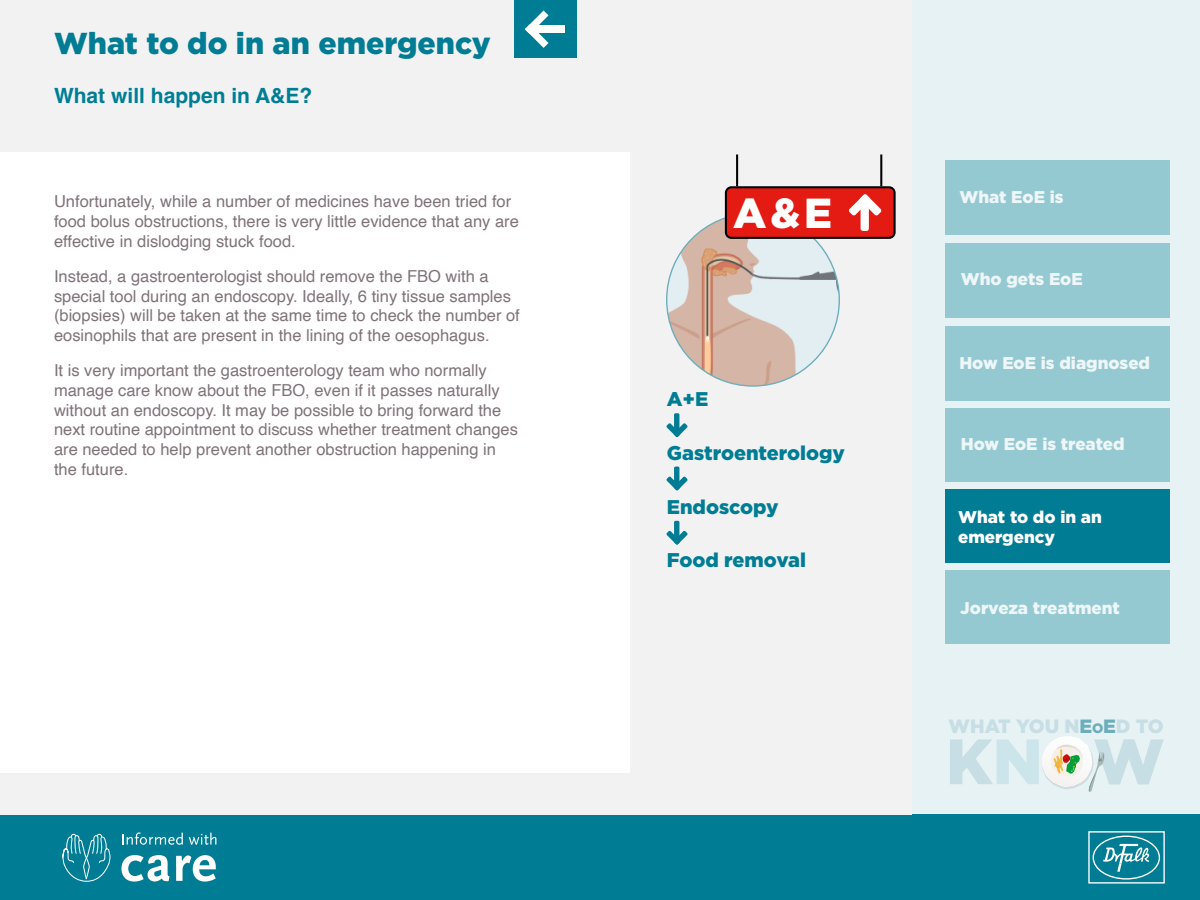
<style>
.page{position:relative;width:1200px;height:900px;background:#fff}
.page>*{position:absolute;margin:0;border:0;box-sizing:border-box;transform-origin:0 0}
.t1{font:900 63.9px "Gotham";color:#c6dee4}
.t2{font:900 42px "Gotham";color:#fff}
.t3{font:900 30.3px "Gotham";color:#007d94}
.t4{font:700 21px "Helvetica";color:#007d94}
.t5{font:900 19.8px "Gotham";color:#007d94}
.t6{font:900 19.2px "Gotham";color:#c6dee4}
.t7{font:900 16.95px/19.6px "Gotham";color:#fff}
.t8{font:16.5px/19.8px "Helvetica";color:#7f737a}
.s1{color:#6caebb}
.s2{font-size:13.65px;color:#6caebb}
.s3{color:#cce5ea}
</style>
<div class="page">
<div style="left:912px;top:0;width:288px;height:900px;background:#e6f2f4"></div>
<div style="left:0;top:814px;width:1200px;height:86px;background:#007d94"></div>
<svg style="left:122px;top:832px;width:61px;height:13px"></svg>
<svg style="left:189px;top:833px;width:27px;height:12px"></svg>
<svg style="left:121px;top:855px;width:49px;height:27px"></svg>
<svg style="left:176px;top:855px;width:40px;height:27px"></svg>
<svg style="left:63px;top:834px;width:48px;height:48px"></svg>
<svg style="left:1088px;top:831px;width:77px;height:53px"></svg>
<svg style="left:1042px;top:736px;width:62px;height:56px"></svg>
<div style="left:0;top:0;width:912px;height:814px;background:#f2f2f2"></div>
<div style="left:0;top:152px;width:630px;height:620px;background:#fff"></div>
<img style="left:667px;top:213px;width:172px;height:173px;border-radius:86px">
<div style="left:726px;top:187px;width:169px;height:51px;background:#e41b13;border-radius:6px"></div>
<div style="left:725px;top:186px;width:171px;height:53px;border:2px solid #000;border-radius:6px"></div>
<div style="left:861px;top:201px;width:8px;height:30px;background:#fff;border-radius:2px"></div>
<svg style="left:849px;top:194px;width:33px;height:22px"></svg>
<hr style="left:880px;top:154px;width:2px;height:32px;background:#000">
<hr style="left:736px;top:154px;width:2px;height:32px;background:#000">
<div style="left:674px;top:413px;width:5px;height:20px;background:#007d94;border-radius:2px"></div>
<svg style="left:666px;top:423px;width:22px;height:14px"></svg>
<div style="left:674px;top:467px;width:5px;height:19px;background:#007d94;border-radius:2px"></div>
<svg style="left:666px;top:476px;width:22px;height:14px"></svg>
<div style="left:674px;top:521px;width:5px;height:20px;background:#007d94;border-radius:2px"></div>
<svg style="left:666px;top:531px;width:22px;height:14px"></svg>
<div style="left:945px;top:243px;width:225px;height:75px;background:#95c9d2"></div>
<div style="left:945px;top:160px;width:225px;height:75px;background:#95c9d2"></div>
<div style="left:945px;top:489px;width:225px;height:74px;background:#007d94"></div>
<div style="left:945px;top:408px;width:225px;height:74px;background:#95c9d2"></div>
<div style="left:945px;top:571px;width:225px;height:73px;background:#95c9d2"></div>
<div style="left:514px;top:0;width:64px;height:58px;background:#007d94"></div>
<div style="left:530px;top:25px;width:35px;height:8px;background:#fff"></div>
<svg style="left:525px;top:10px;width:24px;height:38px"></svg>
<div style="left:945px;top:326px;width:225px;height:75px;background:#95c9d2"></div>
<h3 class="t3" style="left:54px;top:25px;width:438px">What to do in an emergency</h3>
<p class="t4" style="left:54px;top:83px;width:260px">What will happen in A&amp;E?</p>
<p class="t8" style="left:54px;top:192px;width:466px">Unfortunately, while a number of medicines have been tried for food bolus obstructions, there is very little evidence that any are effective in dislodging stuck food.</p>
<p class="t8" style="left:54px;top:267px;width:467px">Instead, a gastroenterologist should remove the FBO with a special tool during an endoscopy. Ideally, 6 tiny tissue samples (biopsies) will be taken at the same time to check the number of eosinophils that are present in the lining of the oesophagus.</p>
<p class="t8" style="left:54px;top:361px;width:466px">It is very important the gastroenterology team who normally manage care know about the FBO, even if it passes naturally without an endoscopy. It may be possible to bring forward the next routine appointment to discuss whether treatment changes are needed to help prevent another obstruction happening in the future.</p>
<h2 class="t2" style="left:733px;top:189px;width:100px">A&amp;E</h2>
<p class="t5" style="left:667px;top:388px;width:43px">A+E</p>
<p class="t5" style="left:667px;top:442px;width:180px">Gastroenterology</p>
<p class="t5" style="left:667px;top:495px;width:113px">Endoscopy</p>
<p class="t5" style="left:667px;top:549px;width:141px">Food removal</p>
<p class="t7" style="left:959px;top:187px;width:106px">What EoE is</p>
<p class="t7" style="left:961px;top:269px;width:123px">Who gets EoE</p>
<p class="t7" style="left:959px;top:353px;width:192px">How EoE is diagnosed</p>
<p class="t7" style="left:961px;top:434px;width:165px">How EoE is treated</p>
<p class="t7" style="left:958px;top:507px;width:145px">What to do in an emergency</p>
<p class="t7" style="left:960px;top:597px;width:161px">Jorveza treatment</p>
<p class="t6" style="left:949px;top:715px;width:217px">WHAT YOU N<span class="s1">E E</span><span class="s2">O</span> D TO</p>
<h1 class="t1" style="left:946px;top:725px;width:220px">K<span class="s3">NO</span>W</h1>
</div>
